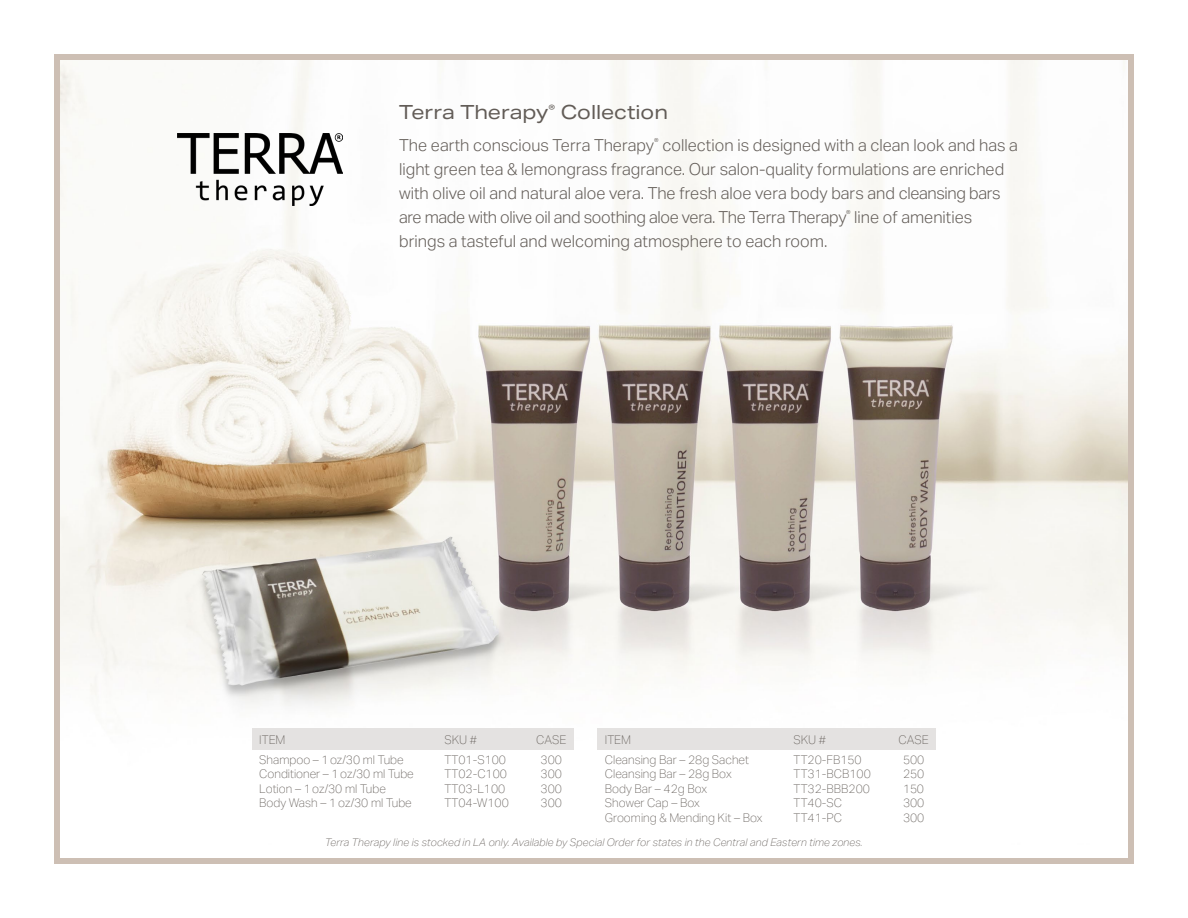
<style>
.page{position:relative;width:1188px;height:918px;background:#fff}
.page>*{position:absolute;margin:0;border:0;box-sizing:border-box;transform-origin:0 0}
.t1{font:19.5px "Aktiv Grotesk Ex";color:#625c57}
.t2{font:300 16.5px/24px "Aktiv Grotesk";color:#625c57}
.t3{font:300 16.5px "Aktiv Grotesk";letter-spacing:-.02em;color:#625c57}
.t4{font:100 12px/14.4px "Aktiv Grotesk";color:#625c57}
.t5{font:italic 100 10.5px "Aktiv Grotesk";letter-spacing:.01em;color:#625c57}
</style>
<div class="page">
<img style="left:61px;top:61px;width:1066px;height:668px">
<div style="left:54px;top:54px;width:1080px;height:810px;border:6px solid #cdbfb4"></div>
<img style="left:178px;top:134px;width:165px;height:71px">
<div style="left:252px;top:729px;width:322px;height:21px;background:#e4e2e1"></div>
<div style="left:597px;top:729px;width:339px;height:21px;background:#e4e2e1"></div>
<p class="t1" style="left:399px;top:101px;width:270px">Terra Therapy<sup>®</sup> Collection</p>
<p class="t2" style="left:399px;top:133px;width:620px">The earth conscious Terra Therapy<sup>®</sup> collection is designed with a clean look and has a light green tea &amp; lemongrass fragrance. Our salon-quality formulations are enriched with olive oil and natural aloe vera. The fresh aloe vera body bars and cleansing bars</p>
<p class="t3" style="left:399px;top:207px;width:575px">are made with olive oil and soothing aloe vera. The Terra Therapy<sup>®</sup> line of amenities</p>
<p class="t2" style="left:399px;top:229px;width:430px">brings a tasteful and welcoming atmosphere to each room.</p>
<p class="t4" style="left:259px;top:732px;width:28px">ITEM</p>
<p class="t4" style="left:259px;top:753px;width:146px">Shampoo – 1 oz/30 ml Tube</p>
<p class="t4" style="left:259px;top:767px;width:156px">Conditioner – 1 oz/30 ml Tube</p>
<p class="t4" style="left:259px;top:781px;width:128px">Lotion – 1 oz/30 ml Tube</p>
<p class="t4" style="left:259px;top:796px;width:154px">Body Wash – 1 oz/30 ml Tube</p>
<p class="t4" style="left:444px;top:729px;width:63px;line-height:20.4px">SKU #<br>TT01-S100</p>
<p class="t4" style="left:444px;top:767px;width:66px">TT02-C100<br>TT03-L100<br>TT04-W100</p>
<p class="t4" style="left:536px;top:732px;width:32px">CASE</p>
<p class="t4" style="left:541px;top:753px;width:23px">300</p>
<p class="t4" style="left:541px;top:767px;width:23px">300</p>
<p class="t4" style="left:541px;top:781px;width:23px">300</p>
<p class="t4" style="left:541px;top:796px;width:23px">300</p>
<p class="t4" style="left:605px;top:732px;width:28px">ITEM</p>
<p class="t4" style="left:605px;top:753px;width:146px">Cleansing Bar – 28g Sachet</p>
<p class="t4" style="left:605px;top:767px;width:128px">Cleansing Bar – 28g Box</p>
<p class="t4" style="left:605px;top:781px;width:104px">Body Bar – 42g Box</p>
<p class="t4" style="left:605px;top:796px;width:96px">Shower Cap – Box</p>
<p class="t4" style="left:605px;top:810px;width:159px">Grooming &amp; Mending Kit – Box</p>
<p class="t4" style="left:794px;top:729px;width:70px;line-height:20.4px">SKU #<br>TT20-FB150</p>
<p class="t4" style="left:794px;top:767px;width:79px">TT31-BCB100<br>TT32-BBB200<br>TT40-SC<br>TT41-PC</p>
<p class="t5" style="left:325px;top:836px;width:539px">Terra Therapy line is stocked in LA only. Available by Special Order for states in the Central and Eastern time zones.</p>
<p class="t4" style="left:899px;top:732px;width:32px">CASE</p>
<p class="t4" style="left:903px;top:753px;width:23px">500</p>
<p class="t4" style="left:903px;top:767px;width:23px">250</p>
<p class="t4" style="left:903px;top:781px;width:22px">150</p>
<p class="t4" style="left:903px;top:796px;width:23px">300</p>
<p class="t4" style="left:903px;top:810px;width:23px">300</p>
</div>
